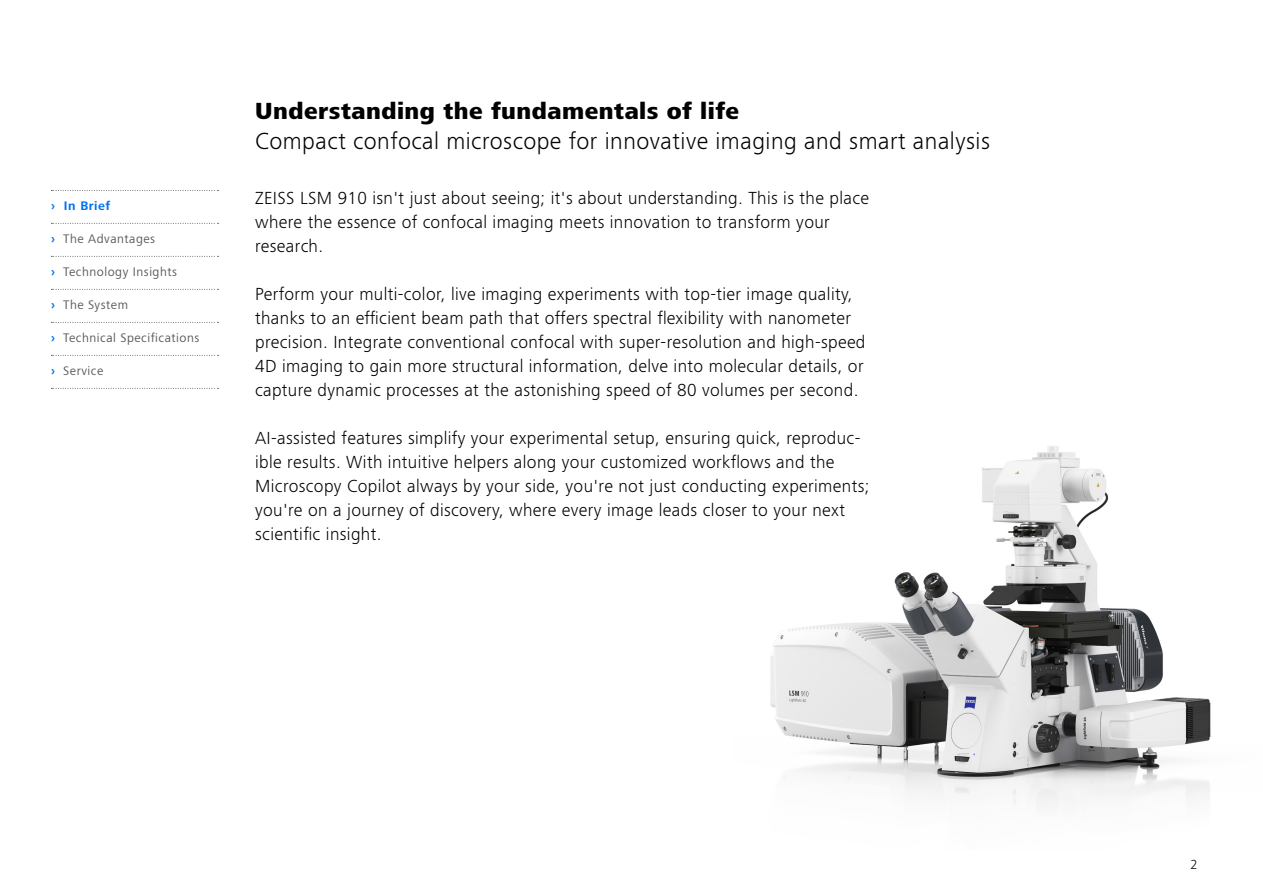
<style>
.page{position:relative;width:1263px;height:893px;background:#fff}
.page>*{position:absolute;margin:0;border:0;box-sizing:border-box;transform-origin:0 0}
.t1{font:300 24px "ZEISS Frutiger Next W1 G";letter-spacing:.02em;color:#000}
.t2{font:800 24px "ZEISS Frutiger Next W1 G";letter-spacing:.02em;color:#000}
.t3{font:300 18px/24px "ZEISS Frutiger Next W1 G";letter-spacing:.02em;color:#000}
.t4{font:300 13.5px "ZEISS Frutiger Next W1 G";color:#000}
.t5{font:12.75px "ZEISS Frutiger Next W1 G";letter-spacing:.04em;color:#595959}
.t6{font:700 12.75px "ZEISS Frutiger Next W1 G";letter-spacing:.04em;color:#0072ef}
.s1{font-weight:700;color:#0072ef}
</style>
<div class="page">
<img style="left:770px;top:446px;width:441px;height:362px">
<svg style="left:51px;top:190px;width:168px;height:1px"></svg>
<svg style="left:51px;top:223px;width:168px;height:1px"></svg>
<svg style="left:51px;top:256px;width:168px;height:1px"></svg>
<svg style="left:51px;top:289px;width:168px;height:1px"></svg>
<svg style="left:51px;top:322px;width:168px;height:1px"></svg>
<svg style="left:51px;top:355px;width:168px;height:1px"></svg>
<svg style="left:51px;top:388px;width:168px;height:1px"></svg>
<p class="t6" style="left:51px;top:197px;width:61px">› In Brief</p>
<p class="t5" style="left:51px;top:230px;width:106px"><span class="s1">›</span> The Advantages</p>
<p class="t5" style="left:51px;top:263px;width:128px"><span class="s1">›</span> Technology Insights</p>
<p class="t5" style="left:51px;top:296px;width:79px"><span class="s1">›</span> The System</p>
<p class="t5" style="left:51px;top:329px;width:150px"><span class="s1">›</span> Technical Specifications</p>
<p class="t5" style="left:51px;top:362px;width:54px"><span class="s1">›</span> Service</p>
<h1 class="t2" style="left:255px;top:94px;width:485px">Understanding the fundamentals of life</h1>
<h1 class="t1" style="left:255px;top:125px;width:736px">Compact confocal microscope for innovative imaging and smart analysis</h1>
<p class="t3" style="left:255px;top:185px;width:615px">ZEISS LSM 910 isn't just about seeing; it's about understanding. This is the place where the essence of confocal imaging meets innovation to transform your research.</p>
<p class="t3" style="left:255px;top:281px;width:612px">Perform your multi-color, live imaging experiments with top-tier image quality, thanks to an efficient beam path that offers spectral flexibility with nanometer precision. Integrate conventional confocal with super-resolution and high-speed 4D imaging to gain more structural information, delve into molecular details, or capture dynamic processes at the astonishing speed of 80 volumes per second.</p>
<p class="t3" style="left:255px;top:425px;width:616px">AI-assisted features simplify your experimental setup, ensuring quick, reproduc&shy;ible results. With intuitive helpers along your customized workflows and the Microscopy Copilot always by your side, you're not just conducting experiments; you're on a journey of discovery, where every image leads closer to your next scientific insight.</p>
<p class="t4" style="left:1190px;top:855px;width:9px">2</p>
</div>
